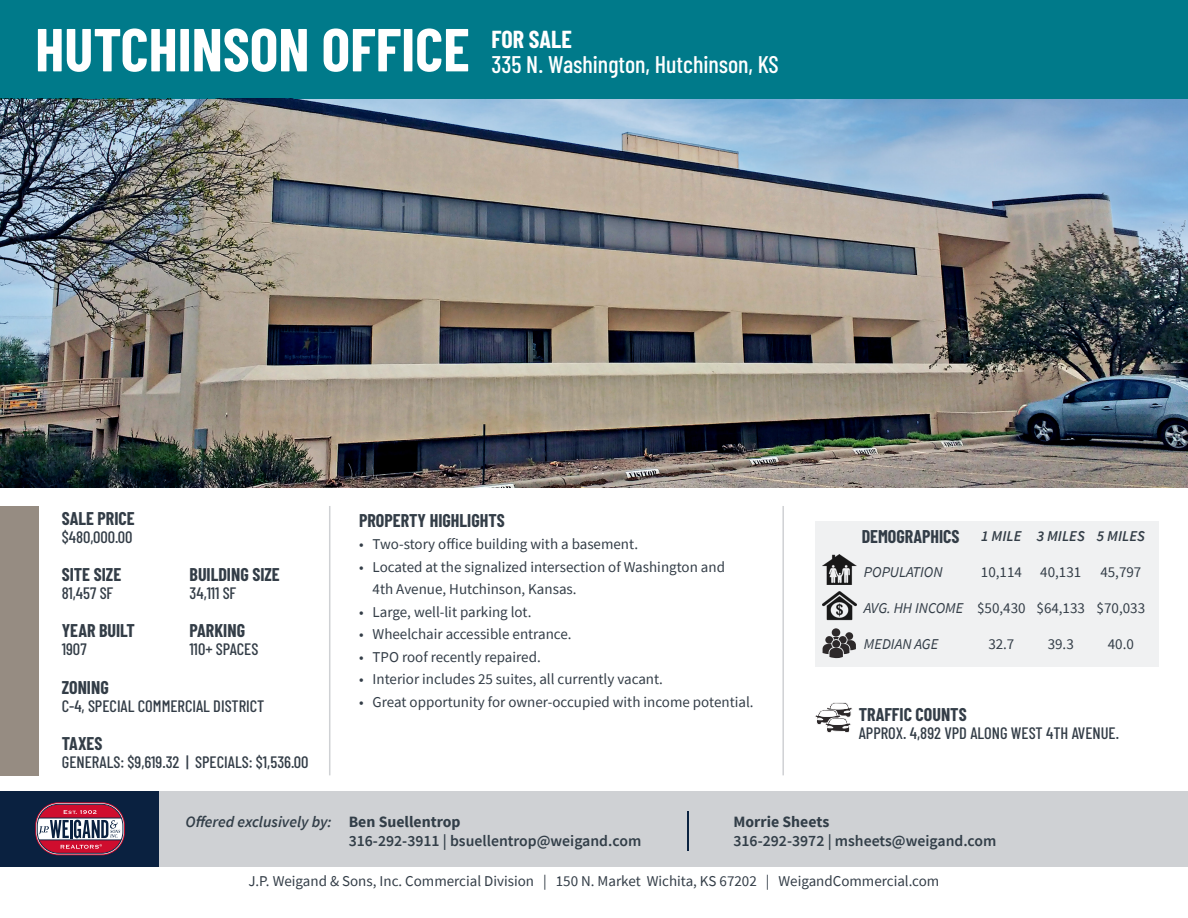
<style>
.page{position:relative;width:1188px;height:918px;background:#fff}
.page>*{position:absolute;margin:0;border:0;box-sizing:border-box;transform-origin:0 0}
.t1{font:700 60.6px "Barlow Condensed";color:#fff}
.t2{font:500 24px "Barlow Condensed";color:#fff}
.t3{font:700 24px "Barlow Condensed";color:#fff}
.t4{font:700 18px "Barlow Condensed";color:#333d47}
.t5{font:500 16.5px "Barlow Condensed";color:#333d47}
.t6{font:600 15.75px/19.2px "Source Sans Pro";color:#323e48}
.t7{font:700 15.75px "Source Sans Pro";color:#323e48}
.t8{font:15px/22.5px "Source Sans Pro";color:#333d47}
.t9{font:italic 15px "Source Sans Pro";color:#333d47}
.t10{font:italic 600 15px "Source Sans Pro";color:#333d47}
.s1{font-style:italic}
.s2{font-weight:700}
</style>
<div class="page">
<div style="left:0;top:506px;width:38px;height:269px;background:#968c82"></div>
<img style="left:0;top:98px;width:1188px;height:389px">
<hr style="left:782px;top:506px;width:2px;height:269px;background:#cfd1d4">
<div style="left:0;top:791px;width:160px;height:76px;background:#0a2140"></div>
<svg style="left:35px;top:802px;width:90px;height:53px"></svg>
<svg style="left:37px;top:804px;width:86px;height:50px"></svg>
<div style="left:160px;top:791px;width:1028px;height:76px;background:#cfd1d4"></div>
<div style="left:0;top:0;width:1188px;height:98px;background:#007a8a"></div>
<div style="left:815px;top:521px;width:343px;height:146px;background:#f0f1f2"></div>
<svg style="left:823px;top:628px;width:33px;height:30px"></svg>
<img style="left:823px;top:555px;width:33px;height:30px">
<img style="left:823px;top:591px;width:33px;height:30px">
<svg style="left:815px;top:703px;width:37px;height:30px"></svg>
<hr style="left:329px;top:506px;width:1px;height:269px;background:#cfd1d4">
<svg style="left:687px;top:812px;width:1px;height:39px"></svg>
<h1 class="t1" style="left:35px;top:7px;width:436px">HUTCHINSON OFFICE</h1>
<h2 class="t3" style="left:491px;top:22px;width:82px">FOR SALE</h2>
<h2 class="t2" style="left:491px;top:47px;width:289px">335 N. Washington, Hutchinson, KS</h2>
<p class="t4" style="left:62px;top:506px;width:75px">SALE PRICE</p>
<p class="t5" style="left:62px;top:526px;width:72px">$480,000.00</p>
<p class="t4" style="left:62px;top:562px;width:61px">SITE SIZE</p>
<p class="t5" style="left:62px;top:582px;width:53px">81,457 SF</p>
<p class="t4" style="left:190px;top:562px;width:92px">BUILDING SIZE</p>
<p class="t5" style="left:190px;top:582px;width:48px">34,111 SF</p>
<p class="t4" style="left:190px;top:618px;width:57px">PARKING</p>
<p class="t5" style="left:190px;top:638px;width:70px">110+ SPACES</p>
<p class="t4" style="left:62px;top:618px;width:75px">YEAR BUILT</p>
<p class="t5" style="left:62px;top:638px;width:26px">1907</p>
<p class="t4" style="left:62px;top:674px;width:48px">ZONING</p>
<p class="t5" style="left:62px;top:694px;width:204px">C-4, SPECIAL COMMERCIAL DISTRICT</p>
<p class="t4" style="left:62px;top:730px;width:42px">TAXES</p>
<p class="t5" style="left:62px;top:750px;width:248px">GENERALS: $9,619.32 | SPECIALS: $1,536.00</p>
<p class="t4" style="left:359px;top:507px;width:147px">PROPERTY HIGHLIGHTS</p>
<p class="t8" style="left:359px;top:533px;width:280px">• Two-story office building with a basement.</p>
<p class="t8" style="left:373px;top:555px;width:354px;text-indent:-14px">• Located at the signalized intersection of Washington and<br>4th Avenue, Hutchinson, Kansas.</p>
<p class="t8" style="left:359px;top:600px;width:174px">• Large, well-lit parking lot.</p>
<p class="t8" style="left:359px;top:623px;width:214px">• Wheelchair accessible entrance.</p>
<p class="t8" style="left:359px;top:645px;width:183px">• TPO roof recently repaired.</p>
<p class="t8" style="left:359px;top:668px;width:305px">• Interior includes 25 suites, all currently vacant.</p>
<p class="t8" style="left:359px;top:690px;width:396px">• Great opportunity for owner-occupied with income potential.</p>
<p class="t4" style="left:862px;top:524px;width:99px">DEMOGRAPHICS</p>
<p class="t9" style="left:864px;top:562px;width:80px">POPULATION</p>
<p class="t9" style="left:864px;top:598px;width:101px">AVG. HH INCOME</p>
<p class="t9" style="left:864px;top:634px;width:76px">MEDIAN AGE</p>
<p class="t10" style="left:981px;top:526px;width:42px">1 MILE</p>
<p class="t8" style="left:981px;top:561px;width:43px">10,114</p>
<p class="t8" style="left:977px;top:597px;width:50px">$50,430</p>
<p class="t8" style="left:988px;top:633px;width:28px">32.7</p>
<p class="t10" style="left:1037px;top:526px;width:49px">3 MILES</p>
<p class="t8" style="left:1040px;top:561px;width:43px">40,131</p>
<p class="t8" style="left:1037px;top:597px;width:50px">$64,133</p>
<p class="t8" style="left:1048px;top:633px;width:28px">39.3</p>
<p class="t10" style="left:1097px;top:526px;width:49px">5 MILES</p>
<p class="t8" style="left:1100px;top:561px;width:43px">45,797</p>
<p class="t8" style="left:1097px;top:597px;width:50px">$70,033</p>
<p class="t8" style="left:1108px;top:633px;width:28px">40.0</p>
<p class="t4" style="left:859px;top:701px;width:109px">TRAFFIC COUNTS</p>
<p class="t5" style="left:859px;top:721px;width:262px">APPROX. 4,892 VPD ALONG WEST 4TH AVENUE.</p>
<p class="t6" style="left:349px;top:812px;width:294px;text-indent:-163px"><span class="s1">Offered exclusively by:</span> <span class="s2">Ben Suellentrop<br></span>316-292-3911 | bsuellentrop@weigand.com</p>
<p class="t7" style="left:734px;top:812px;width:97px">Morrie Sheets</p>
<p class="t6" style="left:734px;top:831px;width:264px">316-292-3972 | msheets@weigand.com</p>
<p class="t8" style="left:249px;top:870px;width:692px">J.P. Weigand &amp; Sons, Inc. Commercial Division | 150 N. Market Wichita, KS 67202 | WeigandCommercial.com</p>
</div>
